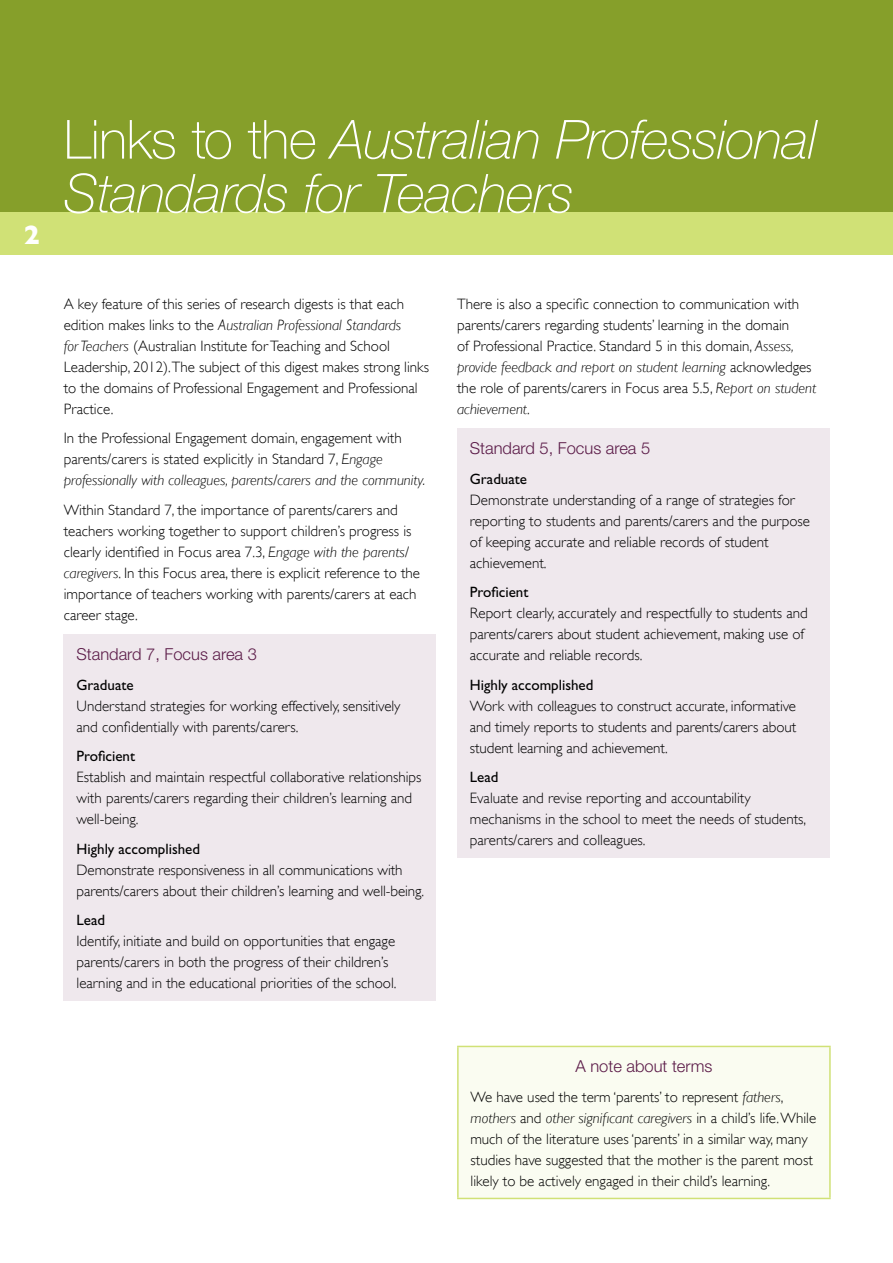
<style>
.page{position:relative;width:893px;height:1263px;background:#fff}
.page>*{position:absolute;margin:0;border:0;box-sizing:border-box;transform-origin:0 0}
.t1{font:italic 100 54px/54px "Helvetica Neue";letter-spacing:-.01em;color:#fff}
.t2{font:700 27px "Gill Sans";color:#fff}
.t3{font:300 16.5px "Helvetica Neue";color:#5c1c49}
.t4{font:300 15px/21px "Gill Sans";color:#000}
.t5{font:15px "Gill Sans";color:#000}
.s1{font-style:normal}
.s2{font-style:italic}
</style>
<div class="page">
<div style="left:0;top:0;width:893px;height:213px;background:#869f2a"></div>
<div style="left:0;top:213px;width:893px;height:42px;background:#d0e176"></div>
<div style="left:457px;top:428px;width:372px;height:430px;background:#efe8ed"></div>
<div style="left:458px;top:1046px;width:372px;height:152px;background:#fafcf1"></div>
<hr style="left:457px;top:1046px;width:374px;height:1px;background:#d0e176">
<hr style="left:457px;top:1047px;width:2px;height:151px;background:#d0e176">
<hr style="left:829px;top:1047px;width:2px;height:151px;background:#d0e176">
<hr style="left:457px;top:1198px;width:374px;height:1px;background:#d0e176">
<div style="left:64px;top:634px;width:372px;height:367px;background:#efe8ed"></div>
<h2 class="t2" style="left:24px;top:219px;width:18px">2</h2>
<h1 class="t1" style="left:64px;top:112px;width:755px"><span class="s1">Links to the</span> Australian Professional<br>Standards for Teachers</h1>
<p class="t4" style="left:64px;top:293px;width:367px">A key feature of this series of research digests is that each edition makes links to the <span class="s2">Australian Professional Standards<br>for Teachers</span> (Australian Institute for Teaching and School Leadership, 2012).The subject of this digest makes strong links to the domains of Professional Engagement and Professional Practice.</p>
<p class="t4" style="left:64px;top:428px;width:363px">In the Professional Engagement domain, engagement with parents/carers is stated explicitly in Standard 7, <span class="s2">Engage professionally with colleagues, parents/carers and the community.</span></p>
<p class="t4" style="left:64px;top:499px;width:358px">Within Standard 7, the importance of parents/carers and teachers working together to support children’s progress is clearly identified in Focus area 7.3, <span class="s2">Engage with the parents/ caregivers</span>. In this Focus area, there is explicit reference to the importance of teachers working with parents/carers at each career stage.</p>
<p class="t3" style="left:77px;top:644px;width:182px">Standard 7, Focus area 3</p>
<p class="t5" style="left:77px;top:676px;width:59px">Graduate</p>
<p class="t4" style="left:77px;top:695px;width:325px">Understand strategies for working effectively, sensitively and confidentially with parents/carers.</p>
<p class="t5" style="left:77px;top:747px;width:60px">Proficient</p>
<p class="t4" style="left:77px;top:767px;width:347px">Establish and maintain respectful collaborative relationships with parents/carers regarding their children’s learning and well-being.</p>
<p class="t5" style="left:77px;top:840px;width:125px">Highly accomplished</p>
<p class="t4" style="left:77px;top:859px;width:349px">Demonstrate responsiveness in all communications with parents/carers about their children’s learning and well-being.</p>
<p class="t5" style="left:77px;top:911px;width:30px">Lead</p>
<p class="t4" style="left:77px;top:931px;width:322px">Identify, initiate and build on opportunities that engage parents/carers in both the progress of their children’s learning and in the educational priorities of the school.</p>
<p class="t4" style="left:457px;top:293px;width:361px">There is also a specific connection to communication with parents/carers regarding students’ learning in the domain<br>of Professional Practice. Standard 5 in this domain, <span class="s2">Assess, provide feedback and report on student learning</span> acknowledges the role of parents/carers in Focus area 5.5, <span class="s2">Report on student achievement</span>.</p>
<p class="t3" style="left:470px;top:438px;width:182px">Standard 5, Focus area 5</p>
<p class="t5" style="left:470px;top:470px;width:59px">Graduate</p>
<p class="t4" style="left:470px;top:489px;width:342px">Demonstrate understanding of a range of strategies for reporting to students and parents/carers and the purpose of keeping accurate and reliable records of student achievement.</p>
<p class="t5" style="left:470px;top:583px;width:60px">Proficient</p>
<p class="t4" style="left:470px;top:603px;width:339px">Report clearly, accurately and respectfully to students and parents/carers about student achievement, making use of accurate and reliable records.</p>
<p class="t5" style="left:470px;top:676px;width:125px">Highly accomplished</p>
<p class="t4" style="left:470px;top:695px;width:328px;text-align:justify">Work with colleagues to construct accurate, informative and timely reports to students and parents/carers about student learning and achievement.</p>
<p class="t5" style="left:470px;top:768px;width:30px">Lead</p>
<p class="t4" style="left:470px;top:788px;width:338px">Evaluate and revise reporting and accountability mechanisms in the school to meet the needs of students, parents/carers and colleagues.</p>
<p class="t3" style="left:575px;top:1056px;width:138px">A note about terms</p>
<p class="t4" style="left:471px;top:1086px;width:347px">We have used the term ‘parents’ to represent <span class="s2">fathers</span>, <span class="s2">mothers</span> and <span class="s2">other significant caregivers</span> in a child’s life. While much of the literature uses ‘parents’ in a similar way, many studies have suggested that the mother is the parent most likely to be actively engaged in their child’s learning.</p>
</div>
